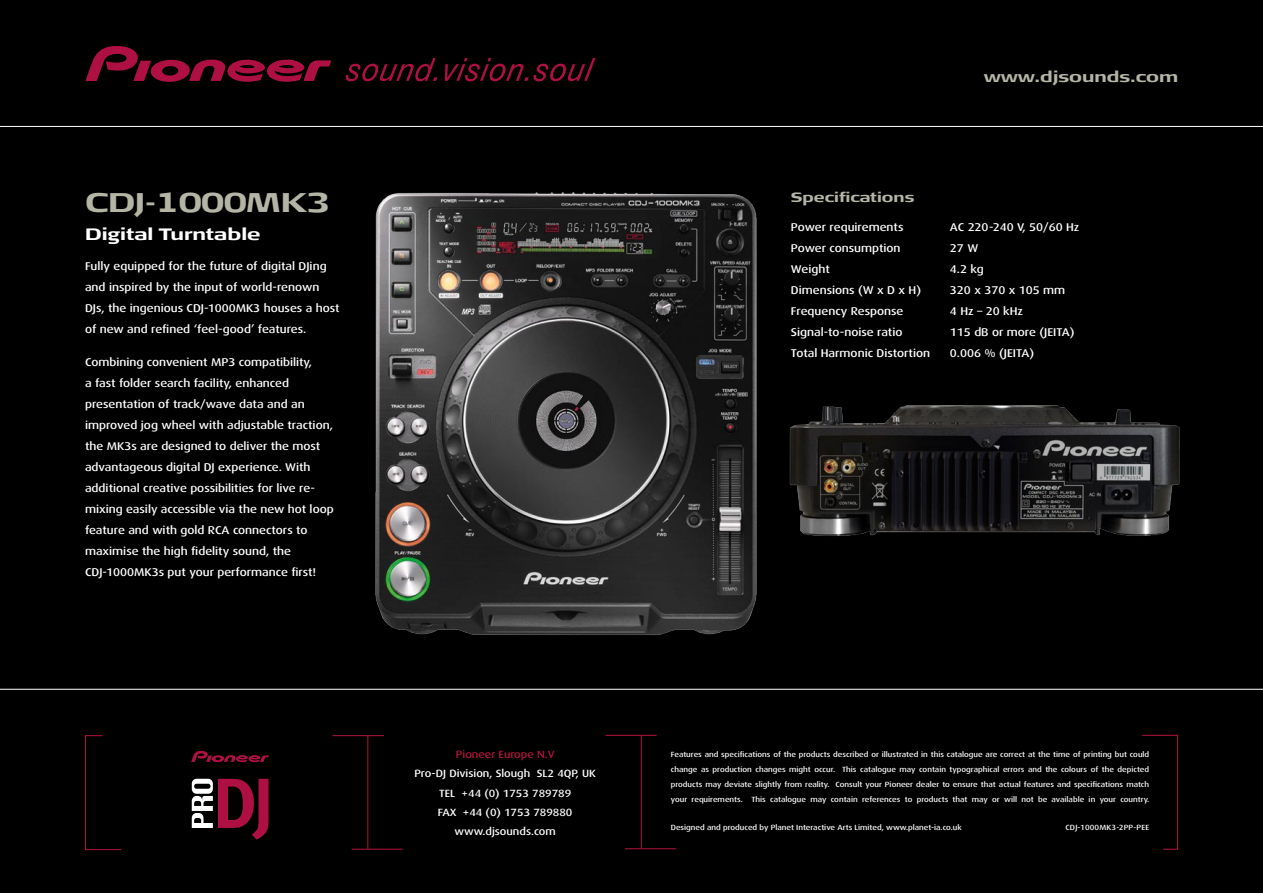
<style>
.page{position:relative;width:1263px;height:893px;background:#fff}
.page>*{position:absolute;margin:0;border:0;box-sizing:border-box;transform-origin:0 0}
.t1{font:700 27px "Signa Ext Column";letter-spacing:-.02em;color:#b5b5a6}
.t2{font:700 16.5px "Signa Ext Column";color:#fff}
.t3{font:700 15px "Signa Ext Column";color:#b5b5a6}
.t4{font:700 13.5px "Signa Ext Column";color:#b5b5a6}
.t5{font:500 11.25px/21px "Dax Wide";color:#fff}
.t6{font:500 10.5px/19.2px "Dax Wide";color:#fff;text-align:center}
.t7{font:500 10.5px "Dax Wide";color:#b5143e}
.t8{font:500 7.5px/15px "Dax Wide";color:#fff;text-align:justify}
.t9{font:500 7.5px "Dax Wide";letter-spacing:.02em;color:#fff}
</style>
<div class="page">
<div style="left:0;top:127px;width:1263px;height:562px;background:#000"></div>
<img style="left:370px;top:186px;width:392px;height:454px">
<img style="left:784px;top:394px;width:402px;height:152px">
<div style="left:0;top:689px;width:1263px;height:204px;background:#000"></div>
<div style="left:0;top:0;width:1263px;height:127px;background:#000"></div>
<svg style="left:345px;top:58px;width:92px;height:23px;background:#2e0411"></svg>
<svg style="left:445px;top:58px;width:150px;height:23px;background:#2c0310"></svg>
<svg style="left:85px;top:45px;width:246px;height:38px;background:#400518"></svg>
<div style="left:85px;top:735px;width:37px;height:115px;background:#000"></div>
<hr style="left:333px;top:735px;width:51px;height:1px;background:#b5143e">
<hr style="left:352px;top:849px;width:51px;height:1px;background:#b5143e">
<hr style="left:367px;top:735px;width:1px;height:114px;background:#b5143e">
<hr style="left:605px;top:735px;width:52px;height:1px;background:#b5143e">
<hr style="left:625px;top:848px;width:51px;height:1px;background:#b5143e">
<hr style="left:641px;top:735px;width:1px;height:113px;background:#b5143e">
<div style="left:1141px;top:734px;width:37px;height:116px;background:#000"></div>
<svg style="left:191px;top:750px;width:78px;height:13px"></svg>
<svg style="left:192px;top:779px;width:77px;height:60px;background:#63283b"></svg>
<h1 class="t1" style="left:85px;top:186px;width:246px">CDJ-1000MK3</h1>
<h2 class="t2" style="left:85px;top:224px;width:177px">Digital Turntable</h2>
<p class="t5" style="left:85px;top:255px;width:256px">Fully equipped for the future of digital DJing and inspired by the input of world-renown DJs, the ingenious CDJ-1000MK3 houses a host of new and refined ‘feel-good’ features.</p>
<p class="t5" style="left:85px;top:352px;width:250px">Combining convenient MP3 compatibility,<br>a fast folder search facility, enhanced presentation of track/wave data and an improved jog wheel with adjustable traction, the MK3s are designed to deliver the most advantageous digital DJ experience. With additional creative possibilities for live re&shy;mixing easily accessible via the new hot loop feature and with gold RCA connectors to maximise the high fidelity sound, the CDJ-1000MK3s put your performance first!</p>
<h3 class="t3" style="left:984px;top:68px;width:196px">www.djsounds.com</h3>
<p class="t4" style="left:791px;top:189px;width:125px">Specifications</p>
<p class="t5" style="left:791px;top:217px;width:114px">Power requirements</p>
<p class="t5" style="left:950px;top:217px;width:131px">AC 220-240 V, 50/60 Hz</p>
<p class="t5" style="left:791px;top:238px;width:111px">Power consumption</p>
<p class="t5" style="left:950px;top:238px;width:30px">27 W</p>
<p class="t5" style="left:791px;top:259px;width:40px">Weight</p>
<p class="t5" style="left:950px;top:259px;width:35px">4.2 kg</p>
<p class="t5" style="left:791px;top:280px;width:132px">Dimensions (W x D x H)</p>
<p class="t5" style="left:950px;top:280px;width:117px">320 x 370 x 105 mm</p>
<p class="t5" style="left:791px;top:301px;width:114px">Frequency Response</p>
<p class="t5" style="left:950px;top:301px;width:75px">4 Hz – 20 kHz</p>
<p class="t5" style="left:791px;top:322px;width:113px">Signal-to-noise ratio</p>
<p class="t5" style="left:950px;top:322px;width:126px">115 dB or more (JEITA)</p>
<p class="t5" style="left:791px;top:343px;width:141px">Total Harmonic Distortion</p>
<p class="t5" style="left:950px;top:343px;width:86px">0.006 % (JEITA)</p>
<p class="t7" style="left:456px;top:749px;width:100px">Pioneer Europe N.V</p>
<p class="t6" style="left:414px;top:764px;width:183px">Pro-DJ Division, Slough SL2 4QP, UK<br>TEL +44 (0) 1753 789789<br>FAX +44 (0) 1753 789880 www.djsounds.com</p>
<p class="t8" style="left:671px;top:747px;width:480px">Features and specifications of the products described or illustrated in this catalogue are correct at the time of printing but could change as production changes might occur. This catalogue may contain typographical errors and the colours of the depicted products may deviate slightly from reality. Consult your Pioneer dealer to ensure that actual features and specifications match your requirements. This catalogue may contain references to products that may or will not be available in your country.</p>
<p class="t8" style="left:671px;top:820px;width:292px">Designed and produced by Planet Interactive Arts Limited, www.planet-ia.co.uk</p>
<p class="t9" style="left:1065px;top:823px;width:85px">CDJ-1000MK3-2PP-PEE</p>
</div>
